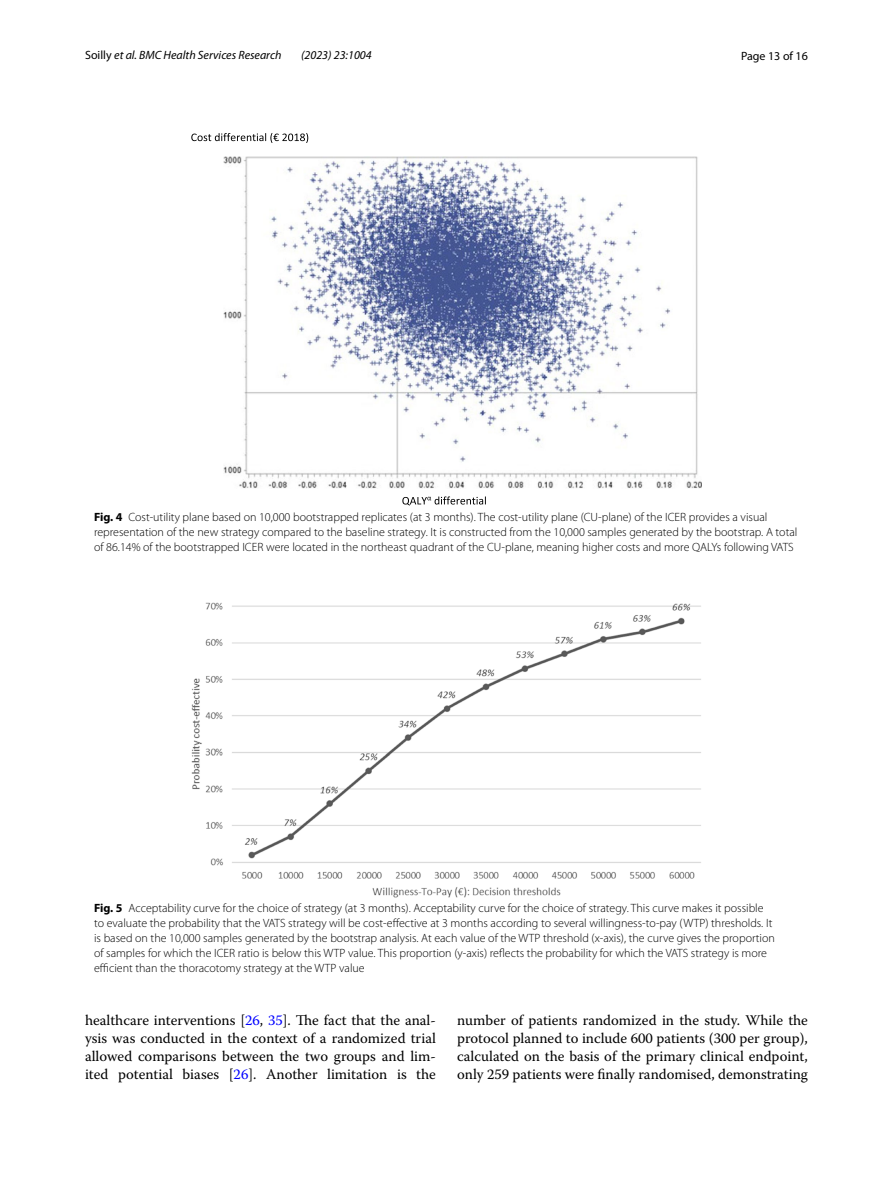
<style>
.page{position:relative;width:893px;height:1187px;background:#fff}
.page>*{position:absolute;margin:0;border:0;box-sizing:border-box;transform-origin:0 0}
.t1{font:14.7px/18px "Warnock Pro";color:#000;text-align:justify}
.t2{font:300 12px/15px "Myriad Pro";color:#000}
.t3{font:italic 12px "Myriad Pro";color:#000}
.t4{font:12px "Myriad Pro";color:#000}
.s1{font-style:normal}
.s2{font-weight:700}
.s3{color:#00f}
</style>
<div class="page">
<img style="left:224px;top:156px;width:478px;height:332px">
<svg style="left:191px;top:133px;width:117px;height:10px"></svg>
<svg style="left:402px;top:496px;width:84px;height:9px"></svg>
<img style="left:191px;top:602px;width:510px;height:295px">
<p class="t3" style="left:85px;top:48px;width:198px"><span class="s1">Soilly</span> et al. BMC Health Services Research</p>
<p class="t3" style="left:301px;top:48px;width:72px">(2023) 23:1004</p>
<p class="t4" style="left:741px;top:48px;width:68px">Page 13 of 16</p>
<p class="t2" style="left:94px;top:509px;width:705px"><span class="s2">Fig. 4</span> Cost-utility plane based on 10,000 bootstrapped replicates (at 3 months). The cost-utility plane (CU-plane) of the ICER provides a visual representation of the new strategy compared to the baseline strategy. It is constructed from the 10,000 samples generated by the bootstrap. A total of 86.14% of the bootstrapped ICER were located in the northeast quadrant of the CU-plane, meaning higher costs and more QALYs following VATS</p>
<p class="t2" style="left:94px;top:900px;width:682px"><span class="s2">Fig. 5</span> Acceptability curve for the choice of strategy (at 3 months). Acceptability curve for the choice of strategy. This curve makes it possible to evaluate the probability that the VATS strategy will be cost-effective at 3 months according to several willingness-to-pay (WTP) thresholds. It is based on the 10,000 samples generated by the bootstrap analysis. At each value of the WTP threshold (x-axis), the curve gives the proportion of samples for which the ICER ratio is below this WTP value. This proportion (y-axis) reflects the probability for which the VATS strategy is more efficient than the thoracotomy strategy at the WTP value</p>
<p class="t1" style="left:85px;top:1010px;width:352px">healthcare interventions [<span class="s3">26</span>, <span class="s3">35</span>]. The fact that the anal&shy;ysis was conducted in the context of a randomized trial allowed comparisons between the two groups and lim&shy;ited potential biases [<span class="s3">26</span>]. Another limitation is the</p>
<p class="t1" style="left:457px;top:1010px;width:352px">number of patients randomized in the study. While the protocol planned to include 600 patients (300 per group), calculated on the basis of the primary clinical endpoint, only 259 patients were finally randomised, demonstrating</p>
</div>
